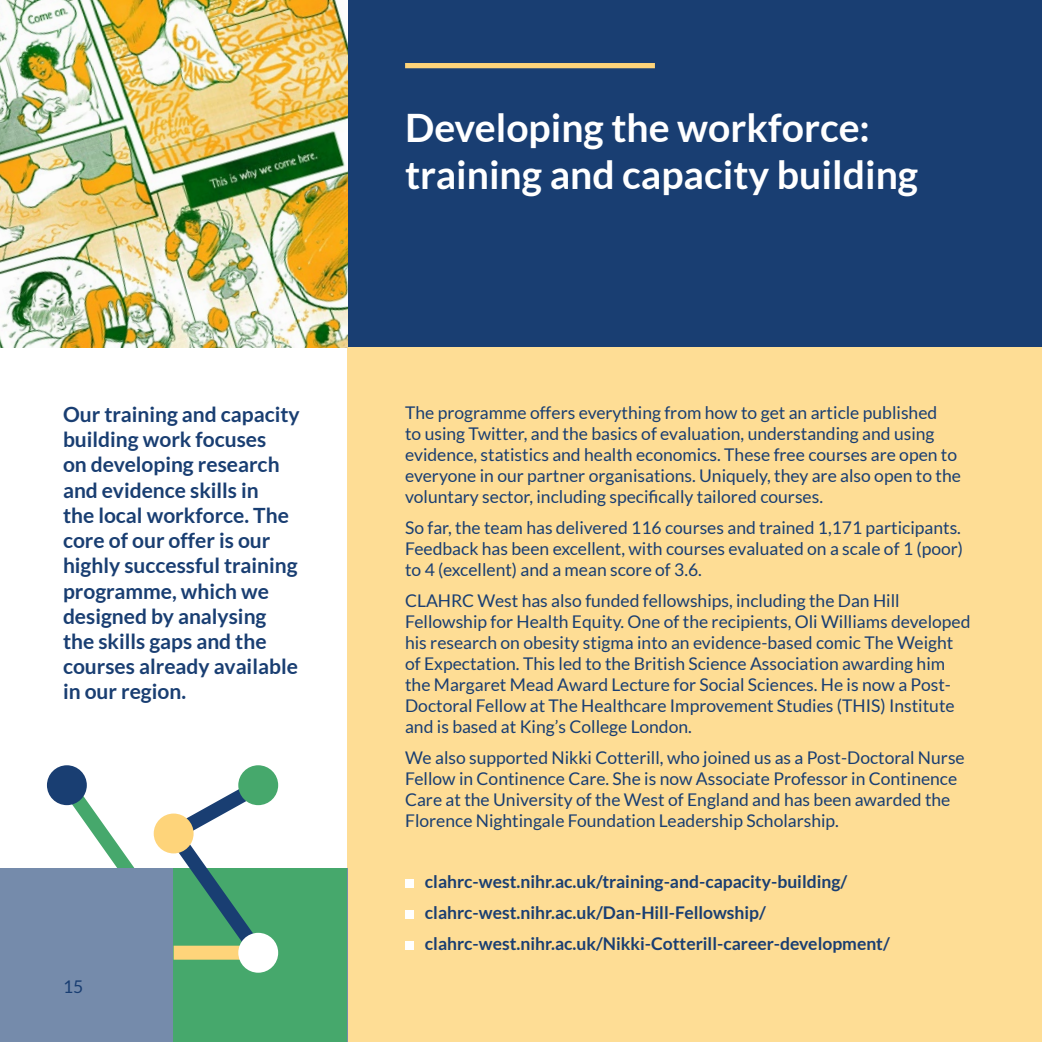
<style>
.page{position:relative;width:1042px;height:1042px;background:#fff}
.page>*{position:absolute;margin:0;border:0;box-sizing:border-box;transform-origin:0 0}
.t1{font:700 39.2px/46.9px "Lato";color:#fff}
.t2{font:700 21px/25.2px "Lato";color:#193e72}
.t3{font:17.5px/21px "Lato";color:#193e72}
.t4{font:700 17.5px/31px "Lato";color:#193e72}
</style>
<div class="page">
<div style="left:347px;top:0;width:695px;height:347px;background:#193e72"></div>
<div style="left:347px;top:347px;width:695px;height:695px;background:#fedd95"></div>
<img style="left:0;top:0;width:347px;height:347px">
<div style="left:405px;top:63px;width:250px;height:5px;background:#fed47a"></div>
<div style="left:405px;top:879px;width:8px;height:9px;background:#fff"></div>
<div style="left:405px;top:910px;width:8px;height:9px;background:#fff"></div>
<div style="left:405px;top:941px;width:8px;height:8px;background:#fff"></div>
<div style="left:0;top:868px;width:347px;height:174px;background:#758bab"></div>
<div style="left:174px;top:868px;width:173px;height:174px;background:#46a86c"></div>
<svg style="left:50px;top:768px;width:229px;height:204px"></svg>
<div style="left:154px;top:813px;width:40px;height:40px;background:#fed47a;border-radius:50%"></div>
<div style="left:238px;top:765px;width:40px;height:40px;background:#46a86c;border-radius:50%"></div>
<div style="left:47px;top:765px;width:40px;height:40px;background:#193e72;border-radius:50%"></div>
<h1 class="t1" style="left:405px;top:104px;width:514px">Developing the workforce: training and capacity building</h1>
<p class="t2" style="left:63px;top:401px;width:238px">Our training and capacity building work focuses<br>on developing research and evidence skills in<br>the local workforce. The core of our offer is our highly successful training programme, which we designed by analysing the skills gaps and the courses already available in our region.</p>
<p class="t3" style="left:405px;top:402px;width:557px">The programme offers everything from how to get an article published<br>to using Twitter, and the basics of evaluation, understanding and using evidence, statistics and health economics. These free courses are open to everyone in our partner organisations. Uniquely, they are also open to the voluntary sector, including specifically tailored courses.</p>
<p class="t3" style="left:405px;top:517px;width:559px">So far, the team has delivered 116 courses and trained 1,171 participants.<br>Feedback has been excellent, with courses evaluated on a scale of 1 (poor) to 4 (excellent) and a mean score of 3.6.</p>
<p class="t3" style="left:405px;top:590px;width:567px">CLAHRC West has also funded fellowships, including the Dan Hill Fellowship for Health Equity. One of the recipients, Oli Williams developed his research on obesity stigma into an evidence-based comic The Weight of Expectation. This led to the British Science Association awarding him the Margaret Mead Award Lecture for Social Sciences. He is now a Post-Doctoral Fellow at The Healthcare Improvement Studies (THIS) Institute and is based at King’s College London.</p>
<p class="t3" style="left:405px;top:747px;width:561px">We also supported Nikki Cotterill, who joined us as a Post-Doctoral Nurse Fellow in Continence Care. She is now Associate Professor in Continence Care at the University of the West of England and has been awarded the Florence Nightingale Foundation Leadership Scholarship.</p>
<p class="t3" style="left:63px;top:976px;width:22px">15</p>
<p class="t4" style="left:425px;top:865px;width:466px">clahrc-west.nihr.ac.uk/training-and-capacity-building/ clahrc-west.nihr.ac.uk/Dan-Hill-Fellowship/ clahrc-west.nihr.ac.uk/Nikki-Cotterill-career-development/</p>
</div>
